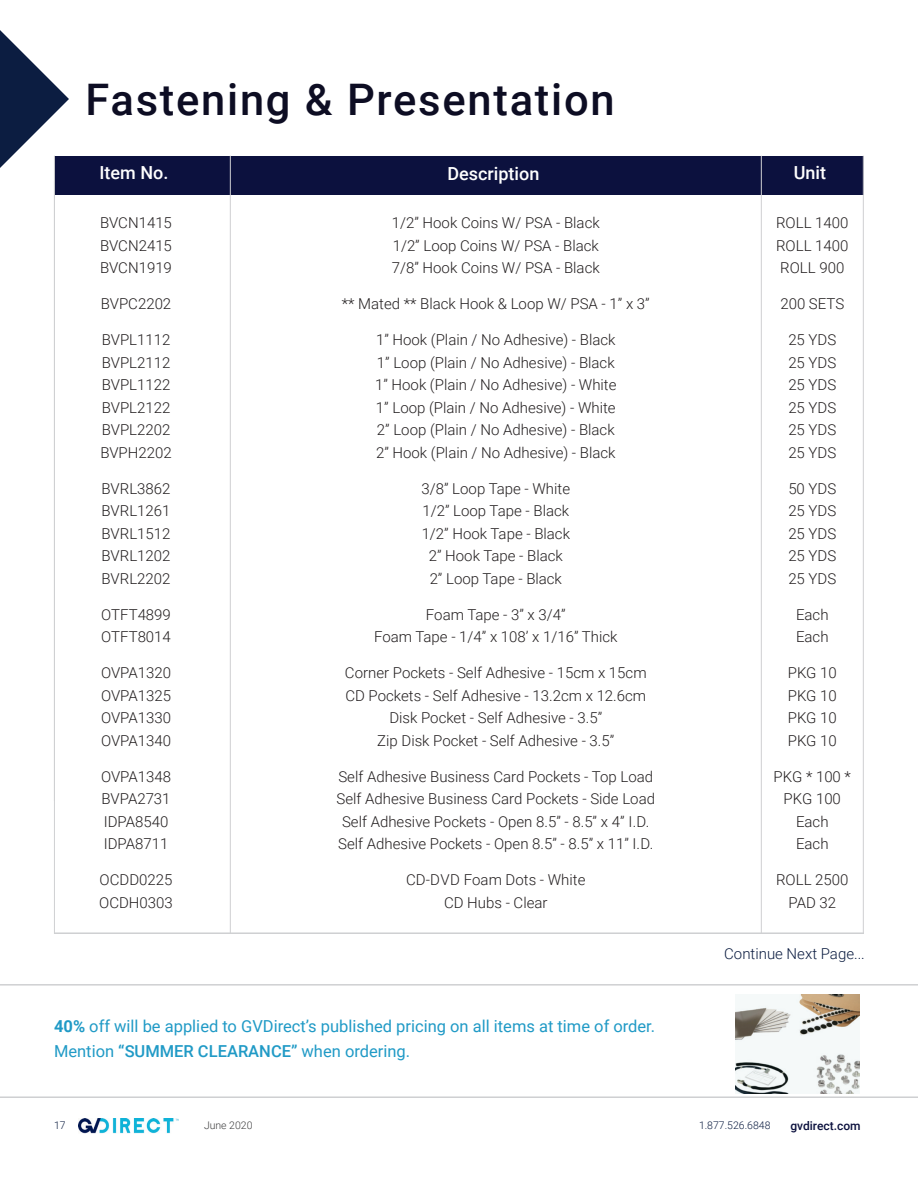
<style>
.page{position:relative;width:918px;height:1188px;background:#fff}
.page>*{position:absolute;margin:0;border:0;box-sizing:border-box;transform-origin:0 0}
.t1{font:500 43.5px "Roboto";letter-spacing:.04em;color:#0d0d23}
.t2{font:500 18px "Roboto";color:#fff}
.t3{font:16.5px/25.5px "Roboto";color:#209ac6}
.t4{font:300 15px/22.5px "Roboto";color:#231f20;text-align:justify}
.t5{font:300 15px "Roboto";color:#0c1d41}
.t6{font:500 12px "Roboto";color:#0c113e}
.t7{font:300 10.5px "Roboto";color:#0c1d41}
.t8{font:300 10.5px "Roboto";color:#3e3e3f}
.s1{font-weight:700}
.s2{font-weight:500}
</style>
<div class="page">
<img style="left:79px;top:1119px;width:100px;height:15px">
<hr style="left:0;top:1096px;width:918px;height:2px;background:#cfd0d2">
<svg style="left:0;top:30px;width:69px;height:138px"></svg>
<hr style="left:0;top:984px;width:918px;height:2px;background:#cfd0d2">
<div style="left:54px;top:156px;width:810px;height:38px;background:#0c113e"></div>
<hr style="left:230px;top:156px;width:1px;height:778px;background:#cfd0d2">
<hr style="left:863px;top:156px;width:1px;height:778px;background:#cfd0d2">
<hr style="left:54px;top:932px;width:810px;height:2px;background:#cfd0d2">
<hr style="left:761px;top:156px;width:1px;height:778px;background:#cfd0d2">
<hr style="left:54px;top:156px;width:1px;height:778px;background:#cfd0d2">
<img style="left:735px;top:995px;width:125px;height:99px">
<h1 class="t1" style="left:86px;top:69px;width:531px">Fastening &amp; Presentation</h1>
<p class="t2" style="left:100px;top:160px;width:70px">Item No.</p>
<p class="t2" style="left:447px;top:161px;width:94px">Description</p>
<p class="t2" style="left:794px;top:160px;width:34px">Unit</p>
<p class="t4" style="left:392px;top:211px;width:209px">1/2” Hook Coins W/ PSA - Black 1/2” Loop Coins W/ PSA - Black 7/8” Hook Coins W/ PSA - Black</p>
<p class="t4" style="left:342px;top:292px;width:309px">** Mated ** Black Hook &amp; Loop W/ PSA - 1” x 3”</p>
<p class="t4" style="left:375px;top:328px;width:243px;text-align:left">1” Hook (Plain / No Adhesive) - Black 1” Loop (Plain / No Adhesive) - Black 1” Hook (Plain / No Adhesive) - White 1” Loop (Plain / No Adhesive) - White 2” Loop (Plain / No Adhesive) - Black 2” Hook (Plain / No Adhesive) - Black</p>
<p class="t4" style="left:422px;top:477px;width:150px;text-align:center">3/8” Loop Tape - White<br>1/2” Loop Tape - Black<br>1/2” Hook Tape - Black<br>2” Hook Tape - Black<br>2” Loop Tape - Black</p>
<p class="t4" style="left:374px;top:603px;width:245px;text-align:center">Foam Tape - 3” x 3/4”<br>Foam Tape - 1/4” x 108’ x 1/16” Thick</p>
<p class="t4" style="left:345px;top:661px;width:303px;text-align:center">Corner Pockets - Self Adhesive - 15cm x 15cm CD Pockets - Self Adhesive - 13.2cm x 12.6cm Disk Pocket - Self Adhesive - 3.5”<br>Zip Disk Pocket - Self Adhesive - 3.5”</p>
<p class="t4" style="left:337px;top:765px;width:320px;text-align:center">Self Adhesive Business Card Pockets - Top Load Self Adhesive Business Card Pockets - Side Load Self Adhesive Pockets - Open 8.5” - 8.5” x 4” I.D.<br>Self Adhesive Pockets - Open 8.5” - 8.5” x 11” I.D.</p>
<p class="t4" style="left:406px;top:868px;width:181px;text-align:center">CD-DVD Foam Dots - White<br>CD Hubs - Clear</p>
<p class="t4" style="left:776px;top:211px;width:74px">ROLL 1400<br>ROLL 1400<br>ROLL 900</p>
<p class="t4" style="left:780px;top:292px;width:65px">200 SETS</p>
<p class="t4" style="left:788px;top:328px;width:49px">25 YDS 25 YDS 25 YDS 25 YDS 25 YDS 25 YDS</p>
<p class="t4" style="left:788px;top:477px;width:49px">50 YDS 25 YDS 25 YDS 25 YDS 25 YDS</p>
<p class="t4" style="left:796px;top:603px;width:34px">Each<br>Each</p>
<p class="t4" style="left:788px;top:661px;width:50px">PKG 10<br>PKG 10<br>PKG 10<br>PKG 10</p>
<p class="t4" style="left:774px;top:765px;width:79px;text-align:center">PKG * 100 *<br>PKG 100<br>Each<br>Each</p>
<p class="t4" style="left:776px;top:868px;width:74px;text-align:center">ROLL 2500<br>PAD 32</p>
<p class="t5" style="left:724px;top:943px;width:142px">Continue Next Page...</p>
<p class="t4" style="left:100px;top:211px;width:73px">BVCN1415<br>BVCN2415<br>BVCN1919</p>
<p class="t4" style="left:101px;top:292px;width:72px">BVPC2202</p>
<p class="t4" style="left:100px;top:328px;width:73px">BVPL1112<br>BVPL2112<br>BVPL1122<br>BVPL2122<br>BVPL2202<br>BVPH2202</p>
<p class="t4" style="left:102px;top:477px;width:70px">BVRL3862<br>BVRL1261<br>BVRL1512<br>BVRL1202<br>BVRL2202</p>
<p class="t4" style="left:101px;top:603px;width:71px">OTFT4899<br>OTFT8014</p>
<p class="t4" style="left:101px;top:661px;width:72px">OVPA1320<br>OVPA1325<br>OVPA1330<br>OVPA1340</p>
<p class="t4" style="left:101px;top:765px;width:72px;text-align:left">OVPA1348<br>BVPA2731<br>IDPA8540<br>IDPA8711</p>
<p class="t4" style="left:99px;top:868px;width:75px">OCDD0225<br>OCDH0303</p>
<p class="t3" style="left:54px;top:1012px;width:603px"><span class="s1">40%</span> off will be applied to GVDirect’s published pricing on all items at time of order.<br>Mention <span class="s2">“SUMMER CLEARANCE”</span> when ordering.</p>
<p class="t7" style="left:54px;top:1118px;width:13px">17</p>
<p class="t8" style="left:204px;top:1118px;width:50px">June 2020</p>
<p class="t7" style="left:699px;top:1118px;width:73px">1.877.526.6848</p>
<p class="t6" style="left:790px;top:1117px;width:72px">gvdirect.com</p>
</div>
